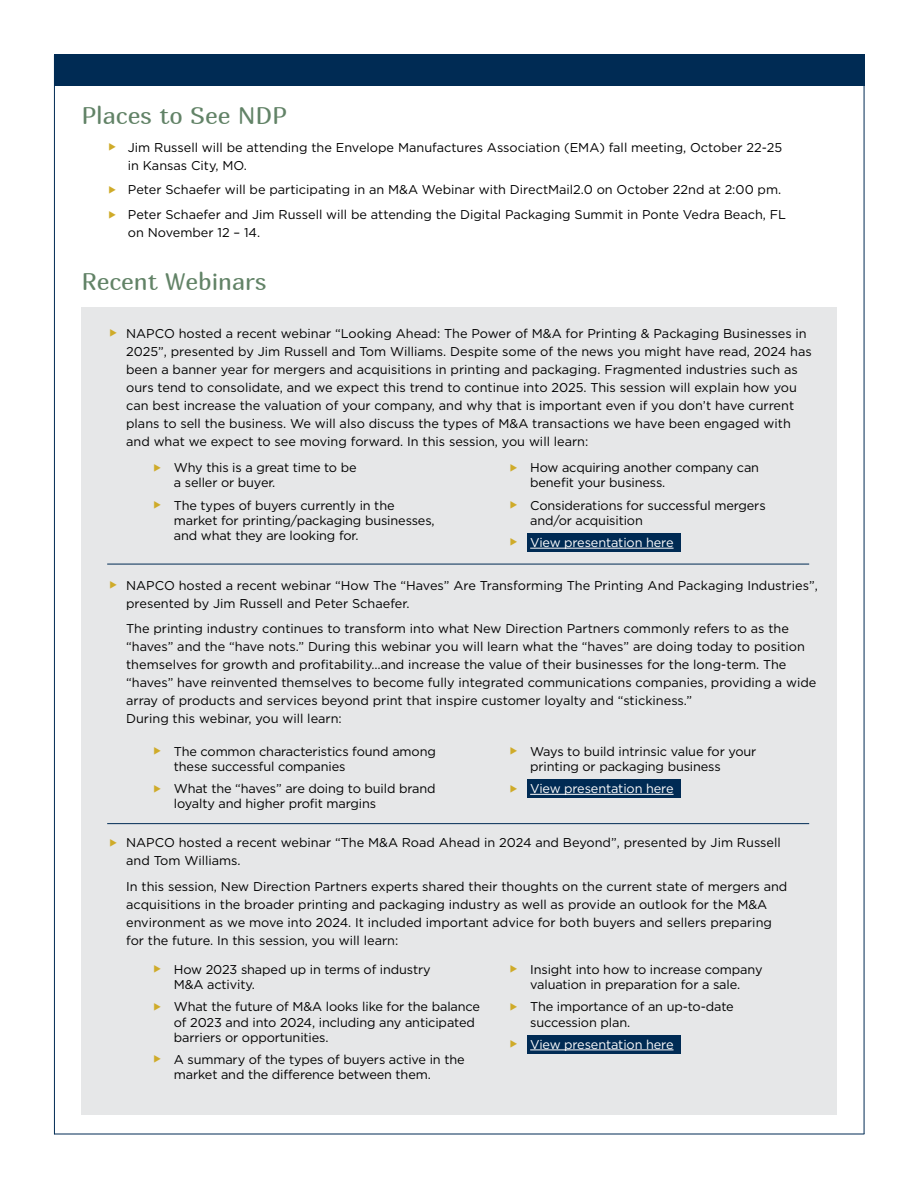
<style>
.page{position:relative;width:918px;height:1188px;background:#fff}
.page>*{position:absolute;margin:0;border:0;box-sizing:border-box;transform-origin:0 0}
.t1{font:24px "Marmelad";color:#628367}
.t2{font:12.75px/18px "Gotham";color:#000}
.t3{font:12.75px "Gotham";letter-spacing:-.01em;color:#fff}
.s1{color:#cfab29}
</style>
<div class="page">
<div style="left:81px;top:307px;width:756px;height:808px;background:#e6e7e8"></div>
<div style="left:527px;top:780px;width:154px;height:18px;background:#002b54"></div>
<hr style="left:530px;top:794px;width:144px;height:1px;background:#fff">
<div style="left:54px;top:54px;width:810px;height:31px;background:#002b54"></div>
<hr style="left:54px;top:1134px;width:810px;height:1px;background:#002b54">
<hr style="left:54px;top:55px;width:1px;height:1079px;background:#002b54">
<hr style="left:864px;top:54px;width:1px;height:1080px;background:#002b54">
<div style="left:527px;top:1035px;width:154px;height:18px;background:#002b54"></div>
<hr style="left:530px;top:1050px;width:144px;height:1px;background:#fff">
<hr style="left:107px;top:564px;width:702px;height:1px;background:#002b54">
<hr style="left:107px;top:823px;width:702px;height:1px;background:#002b54">
<div style="left:527px;top:533px;width:154px;height:19px;background:#002b54"></div>
<hr style="left:530px;top:548px;width:144px;height:1px;background:#fff">
<h1 class="t1" style="left:81px;top:100px;width:207px">Places to See NDP</h1>
<p class="t2" style="left:128px;top:138px;width:656px;text-indent:-20px"><span class="s1">◆</span> Jim Russell will be attending the Envelope Manufactures Association (EMA) fall meeting, October 22-25 in Kansas City, MO.</p>
<p class="t2" style="left:108px;top:181px;width:674px"><span class="s1">◆</span> Peter Schaefer will be participating in an M&amp;A Webinar with DirectMail2.0 on October 22nd at 2:00 pm.</p>
<p class="t2" style="left:128px;top:205px;width:660px;text-indent:-20px"><span class="s1">◆</span> Peter Schaefer and Jim Russell will be attending the Digital Packaging Summit in Ponte Vedra Beach, FL on November 12 – 14.</p>
<h1 class="t1" style="left:81px;top:267px;width:187px">Recent Webinars</h1>
<p class="t2" style="left:126px;top:324px;width:687px;text-indent:-17px"><span class="s1">◆</span> NAPCO hosted a recent webinar “Looking Ahead: The Power of M&amp;A for Printing &amp; Packaging Businesses in 2025”, presented by Jim Russell and Tom Williams. Despite some of the news you might have read, 2024 has been a banner year for mergers and acquisitions in printing and packaging. Fragmented industries such as ours tend to consolidate, and we expect this trend to continue into 2025. This session will explain how you can best increase the valuation of your company, and why that is important even if you don’t have current plans to sell the business. We will also discuss the types of M&amp;A transactions we have been engaged with and what we expect to see moving forward. In this session, you will learn:</p>
<p class="t2" style="left:174px;top:460px;width:184px;line-height:15.3px;text-indent:-20px"><span class="s1">◆</span> Why this is a great time to be a seller or buyer.</p>
<p class="t2" style="left:174px;top:497px;width:262px;line-height:15.3px;text-indent:-20px"><span class="s1">◆</span> The types of buyers currently in the market for printing/packaging businesses, and what they are looking for.</p>
<p class="t2" style="left:530px;top:460px;width:231px;line-height:15.3px;text-indent:-20px"><span class="s1">◆</span> How acquiring another company can benefit your business.</p>
<p class="t2" style="left:530px;top:497px;width:237px;line-height:15.3px;text-indent:-20px"><span class="s1">◆</span> Considerations for successful mergers and/or acquisition</p>
<p class="t3" style="left:510px;top:534px;width:165px"><span class="s1">◆</span> View presentation here</p>
<p class="t2" style="left:126px;top:576px;width:693px;text-indent:-17px"><span class="s1">◆</span> NAPCO hosted a recent webinar “How The “Haves” Are Transforming The Printing And Packaging Industries”, presented by Jim Russell and Peter Schaefer.</p>
<p class="t2" style="left:126px;top:620px;width:692px">The printing industry continues to transform into what New Direction Partners commonly refers to as the “haves” and the “have nots.” During this webinar you will learn what the “haves” are doing today to position themselves for growth and profitability…and increase the value of their businesses for the long-term. The “haves” have reinvented themselves to become fully integrated communications companies, providing a wide array of products and services beyond print that inspire customer loyalty and “stickiness.”<br>During this webinar, you will learn:</p>
<p class="t2" style="left:174px;top:743px;width:263px;line-height:15.3px;text-indent:-20px"><span class="s1">◆</span> The common characteristics found among these successful companies</p>
<p class="t2" style="left:174px;top:781px;width:263px;line-height:15.3px;text-indent:-20px"><span class="s1">◆</span> What the “haves” are doing to build brand loyalty and higher profit margins</p>
<p class="t2" style="left:530px;top:743px;width:228px;line-height:15.3px;text-indent:-20px"><span class="s1">◆</span> Ways to build intrinsic value for your printing or packaging business</p>
<p class="t3" style="left:510px;top:780px;width:165px"><span class="s1">◆</span> View presentation here</p>
<p class="t2" style="left:126px;top:833px;width:656px;text-indent:-17px"><span class="s1">◆</span> NAPCO hosted a recent webinar “The M&amp;A Road Ahead in 2024 and Beyond”, presented by Jim Russell and Tom Williams.</p>
<p class="t2" style="left:126px;top:877px;width:663px">In this session, New Direction Partners experts shared their thoughts on the current state of mergers and acquisitions in the broader printing and packaging industry as well as provide an outlook for the M&amp;A environment as we move into 2024. It included important advice for both buyers and sellers preparing for the future. In this session, you will learn:</p>
<p class="t2" style="left:174px;top:961px;width:258px;line-height:15.3px;text-indent:-20px"><span class="s1">◆</span> How 2023 shaped up in terms of industry<br>M&amp;A activity.</p>
<p class="t2" style="left:174px;top:999px;width:308px;line-height:15.3px;text-indent:-20px"><span class="s1">◆</span> What the future of M&amp;A looks like for the balance of 2023 and into 2024, including any anticipated barriers or opportunities.</p>
<p class="t2" style="left:174px;top:1051px;width:292px;line-height:15.3px;text-indent:-20px"><span class="s1">◆</span> A summary of the types of buyers active in the market and the difference between them.</p>
<p class="t2" style="left:510px;top:961px;width:254px;line-height:15.3px;text-align:center"><span class="s1">◆</span> Insight into how to increase company valuation in preparation for a sale.</p>
<p class="t2" style="left:530px;top:999px;width:205px;line-height:15.3px;text-indent:-20px"><span class="s1">◆</span> The importance of an up-to-date succession plan.</p>
<p class="t3" style="left:510px;top:1036px;width:165px"><span class="s1">◆</span> View presentation here</p>
</div>
